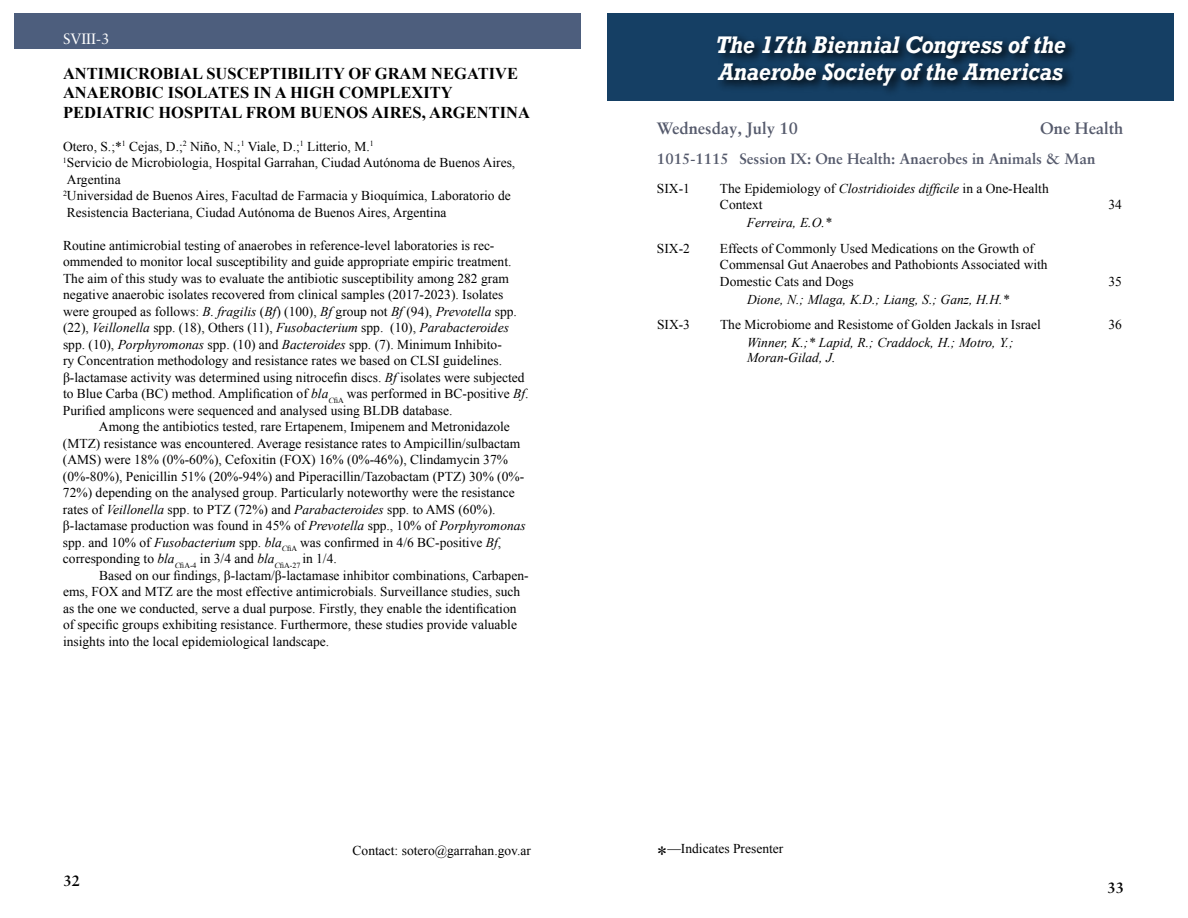
<style>
.page{position:relative;width:1188px;height:918px;background:#fff}
.page>*{position:absolute;margin:0;border:0;box-sizing:border-box;transform-origin:0 0}
.t1{font:italic 700 22.5px/27px "Rockwell";color:#fff;scale:.9 1}
.t2{font:700 16.5px/19.5px "Times New Roman";color:#000}
.t3{font:700 16.5px "Sabon LT Pro";color:#555a6c}
.t4{font:700 15px "Sabon LT Pro";color:#555a6c}
.t5{font:15px "Sabon LT Pro";color:#fff}
.t6{font:700 15px "Sabon LT Pro";color:#000}
.t7{font:13.5px/16.5px "Times New Roman";color:#000}
.t8{font:italic 13.5px/15px "Times New Roman";color:#000}
.s1{font-style:italic}
.s2{font-size:21px}
</style>
<div class="page">
<div style="left:14px;top:14px;width:567px;height:36px;background:#4d5e7d"></div>
<div style="left:608px;top:14px;width:566px;height:87px;background:#153f64"></div>
<div style="left:714px;top:32px;width:364px;height:65px;background:#000;opacity:.9"></div>
<p class="t5" style="left:63px;top:30px;width:48px">SVIII-3</p>
<p class="t2" style="left:63px;top:63px;width:468px">ANTIMICROBIAL SUSCEPTIBILITY OF GRAM NEGATIVE<br>ANAEROBIC ISOLATES IN A HIGH COMPLEXITY<br>PEDIATRIC HOSPITAL FROM BUENOS AIRES, ARGENTINA</p>
<p class="t7" style="left:63px;top:138px;width:454px">Otero, S.;*<sup>1</sup> Cejas, D.;<sup>2</sup> Niño, N.;<sup>1</sup> Viale, D.;<sup>1</sup> Litterio, M.<sup>1<br>1</sup>Servicio de Microbiologia, Hospital Garrahan, Ciudad Autónoma de Buenos Aires, Argentina<br><sup>2</sup>Universidad de Buenos Aires, Facultad de Farmacia y Bioquímica, Laboratorio de Resistencia Bacteriana, Ciudad Autónoma de Buenos Aires, Argentina</p>
<p class="t7" style="left:63px;top:237px;width:467px">Routine antimicrobial testing of anaerobes in reference-level laboratories is rec&shy;ommended to monitor local susceptibility and guide appropriate empiric treatment.<br>The aim of this study was to evaluate the antibiotic susceptibility among 282 gram negative anaerobic isolates recovered from clinical samples (2017-2023). Isolates were grouped as follows: <span class="s1">B. fragilis</span> (<span class="s1">Bf</span>) (100), <span class="s1">Bf</span> group not <span class="s1">Bf</span> (94), <span class="s1">Prevotella</span> spp. (22), <span class="s1">Veillonella</span> spp. (18), Others (11), <span class="s1">Fusobacterium</span> spp. (10), <span class="s1">Parabacteroides </span>spp. (10), <span class="s1">Porphyromonas</span> spp. (10) and <span class="s1">Bacteroides</span> spp. (7). Minimum Inhibito-<br>ry Concentration methodology and resistance rates we based on CLSI guidelines. β-lactamase activity was determined using nitrocefin discs. <span class="s1">Bf</span> isolates were subjected to Blue Carba (BC) method. Amplification of <span class="s1">bla</span><sub>C</sub><sub>fiA</sub> was performed in BC-positive <span class="s1">Bf</span>.<br>Purified amplicons were sequenced and analysed using BLDB database.</p>
<p class="t7" style="left:63px;top:418px;width:464px;text-indent:36px">Among the antibiotics tested, rare Ertapenem, Imipenem and Metronidazole (MTZ) resistance was encountered. Average resistance rates to Ampicillin/sulbactam (AMS) were 18% (0%-60%), Cefoxitin (FOX) 16% (0%-46%), Clindamycin 37% (0%-80%), Penicillin 51% (20%-94%) and Piperacillin/Tazobactam (PTZ) 30% (0%- 72%) depending on the analysed group. Particularly noteworthy were the resistance rates of <span class="s1">Veillonella</span> spp. to PTZ (72%) and <span class="s1">Parabacteroides</span> spp. to AMS (60%). β-lactamase production was found in 45% of <span class="s1">Prevotella</span> spp., 10% of <span class="s1">Porphyromonas </span>spp. and 10% of <span class="s1">Fusobacterium</span> spp. <span class="s1">bla</span><sub>C</sub><sub>fiA</sub> was confirmed in 4/6 BC-positive <span class="s1">Bf</span>, corresponding to <span class="s1">bla</span><sub>C</sub><sub>fiA-4</sub> in 3/4 and <span class="s1">bla</span><sub>C</sub><sub>fiA-27</sub> in 1/4.</p>
<p class="t7" style="left:63px;top:567px;width:467px;text-indent:36px">Based on our findings, β-lactam/β-lactamase inhibitor combinations, Carbapen&shy;ems, FOX and MTZ are the most effective antimicrobials. Surveillance studies, such as the one we conducted, serve a dual purpose. Firstly, they enable the identification of specific groups exhibiting resistance. Furthermore, these studies provide valuable insights into the local epidemiological landscape.</p>
<p class="t6" style="left:63px;top:871px;width:18px">32</p>
<p class="t7" style="left:353px;top:842px;width:180px">Contact: sotero@garrahan.gov.ar</p>
<h1 class="t1" style="left:716px;top:31px;width:391px">The 17th Biennial Congress of the<br>Anaerobe Society of the Americas</h1>
<p class="t3" style="left:657px;top:118px;width:142px">Wednesday, July 10</p>
<p class="t3" style="left:1040px;top:118px;width:85px">One Health</p>
<p class="t4" style="left:657px;top:149px;width:440px">1015-1115 Session IX: One Health: Anaerobes in Animals &amp; Man</p>
<p class="t7" style="left:657px;top:180px;width:34px">SIX-1</p>
<p class="t7" style="left:720px;top:180px;width:330px">The Epidemiology of <span class="s1">Clostridioides difficile</span> in a One-Health<br>Context</p>
<p class="t7" style="left:1109px;top:196px;width:15px">34</p>
<p class="t8" style="left:747px;top:215px;width:86px">Ferreira, E.O.*</p>
<p class="t7" style="left:657px;top:240px;width:34px">SIX-2</p>
<p class="t7" style="left:720px;top:240px;width:329px">Effects of Commonly Used Medications on the Growth of<br>Commensal Gut Anaerobes and Pathobionts Associated with<br>Domestic Cats and Dogs</p>
<p class="t8" style="left:747px;top:291px;width:264px">Dione, N.; Mlaga, K.D.; Liang, S.; Ganz, H.H.*</p>
<p class="t7" style="left:1109px;top:273px;width:15px">35</p>
<p class="t7" style="left:657px;top:316px;width:34px">SIX-3</p>
<p class="t7" style="left:720px;top:316px;width:322px">The Microbiome and Resistome of Golden Jackals in Israel</p>
<p class="t7" style="left:1109px;top:316px;width:15px">36</p>
<p class="t8" style="left:747px;top:335px;width:268px">Winner, K.;* Lapid, R.; Craddock, H.; Motro, Y.;<br>Moran-Gilad, J.</p>
<p class="t7" style="left:657px;top:840px;width:128px"><span class="s2">*</span>—Indicates Presenter</p>
<p class="t6" style="left:1108px;top:879px;width:18px">33</p>
</div>
